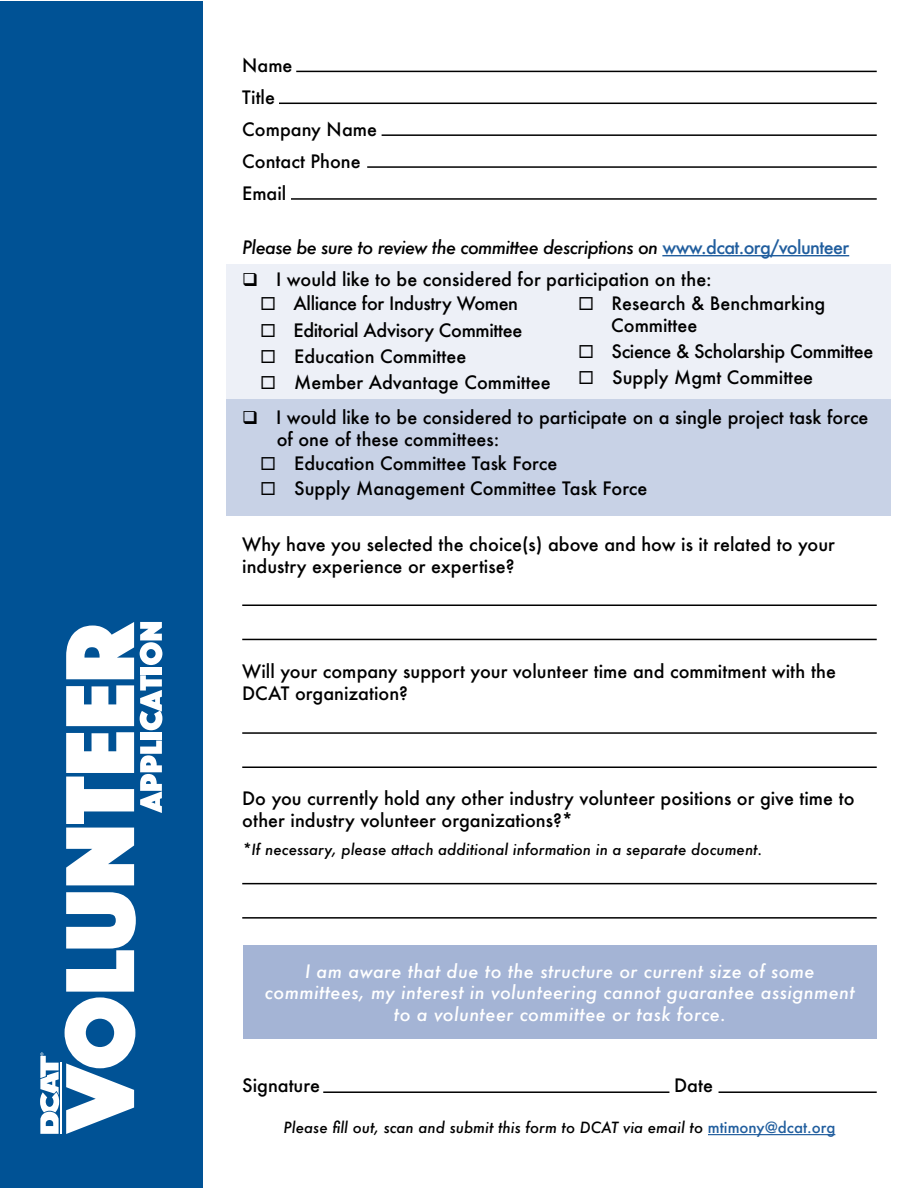
<style>
.page{position:relative;width:918px;height:1188px;background:#fff}
.page>*{position:absolute;margin:0;border:0;box-sizing:border-box;transform-origin:0 0}
.t1{font:500 18px/21.6px "Futura";color:#000}
.t2{font:italic 500 18px/21.6px "Futura";letter-spacing:.02em;color:#fff;text-align:center}
.t3{font:500 18px "Futura";letter-spacing:-.02em;color:#000}
.t4{font:italic 500 18px "Futura";letter-spacing:-.035em;color:#000}
.t5{font:italic 500 15px "Futura";color:#000}
.s1{font-style:normal;color:#215e9e}
</style>
<div class="page">
<div style="left:226px;top:264px;width:665px;height:252px;background:#edf0f7"></div>
<div style="left:226px;top:399px;width:665px;height:117px;background:#c8d2e6"></div>
<hr style="left:662px;top:255px;width:187px;height:1px;background:#215e9e">
<hr style="left:291px;top:198px;width:586px;height:2px;background:#000">
<div style="left:0;top:1px;width:202px;height:1186px;background:#005295"></div>
<hr style="left:296px;top:71px;width:581px;height:1px;background:#000">
<hr style="left:242px;top:604px;width:635px;height:2px;background:#000">
<hr style="left:242px;top:639px;width:635px;height:1px;background:#000">
<hr style="left:242px;top:732px;width:635px;height:2px;background:#000">
<hr style="left:242px;top:766px;width:635px;height:2px;background:#000">
<hr style="left:242px;top:883px;width:635px;height:1px;background:#000">
<hr style="left:242px;top:917px;width:635px;height:2px;background:#000">
<hr style="left:382px;top:134px;width:495px;height:2px;background:#000">
<hr style="left:279px;top:103px;width:598px;height:1px;background:#000">
<hr style="left:367px;top:166px;width:510px;height:2px;background:#000">
<hr style="left:719px;top:1091px;width:158px;height:2px;background:#000">
<hr style="left:323px;top:1091px;width:346px;height:2px;background:#000">
<div style="left:243px;top:945px;width:634px;height:94px;background:#a4b4d5"></div>
<hr style="left:708px;top:1134px;width:127px;height:1px;background:#215e9e">
<svg style="left:66px;top:732px;width:68px;height:153px"></svg>
<svg style="left:66px;top:685px;width:68px;height:41px;background:#dee8f1"></svg>
<svg style="left:66px;top:622px;width:68px;height:57px"></svg>
<hr style="left:60px;top:1062px;width:2px;height:72px;background:#fff">
<svg style="left:40px;top:1052px;width:19px;height:82px"></svg>
<svg style="left:140px;top:741px;width:22px;height:72px"></svg>
<div style="left:140px;top:732px;width:22px;height:7px;background:#fff"></div>
<svg style="left:140px;top:675px;width:22px;height:55px"></svg>
<div style="left:140px;top:667px;width:22px;height:7px;background:#fff"></div>
<svg style="left:140px;top:622px;width:22px;height:43px"></svg>
<svg style="left:65px;top:892px;width:71px;height:242px"></svg>
<p class="t1" style="left:242px;top:49px;width:136px;line-height:32.1px">Name<br>Title<br>Company Name<br>Contact Phone<br>Email</p>
<p class="t4" style="left:242px;top:235px;width:609px">Please be sure to review the committee descriptions on <span class="s1">www.dcat.org/volunteer</span></p>
<p class="t1" style="left:242px;top:268px;width:471px">❑ I would like to be considered for participation on the:</p>
<p class="t3" style="left:260px;top:291px;width:259px">◻ Alliance for Industry Women</p>
<p class="t3" style="left:260px;top:318px;width:264px">◻ Editorial Advisory Committee</p>
<p class="t1" style="left:260px;top:345px;width:208px">◻ Education Committee</p>
<p class="t1" style="left:260px;top:371px;width:292px">◻ Member Advantage Committee</p>
<p class="t1" style="left:611px;top:293px;width:216px;text-indent:-33px">◻ Research &amp; Benchmarking<br>Committee</p>
<p class="t3" style="left:578px;top:339px;width:297px">◻ Science &amp; Scholarship Committee</p>
<p class="t1" style="left:578px;top:367px;width:237px">◻ Supply Mgmt Committee</p>
<p class="t1" style="left:277px;top:406px;width:593px;text-indent:-35px">❑ I would like to be considered to participate on a single project task force of one of these committees:</p>
<p class="t1" style="left:260px;top:452px;width:299px">◻ Education Committee Task Force</p>
<p class="t1" style="left:260px;top:477px;width:389px">◻ Supply Management Committee Task Force</p>
<p class="t1" style="left:242px;top:534px;width:594px">Why have you selected the choice(s) above and how is it related to your industry experience or expertise?</p>
<p class="t1" style="left:242px;top:661px;width:595px">Will your company support your volunteer time and commitment with the<br>DCAT organization?</p>
<p class="t1" style="left:242px;top:788px;width:614px">Do you currently hold any other industry volunteer positions or give time to other industry volunteer organizations?*</p>
<p class="t5" style="left:242px;top:839px;width:522px">*If necessary, please attach additional information in a separate document.</p>
<p class="t2" style="left:265px;top:960px;width:591px">I am aware that due to the structure or current size of some committees, my interest in volunteering cannot guarantee assignment to a volunteer committee or task force.</p>
<p class="t1" style="left:242px;top:1074px;width:79px">Signature</p>
<p class="t1" style="left:674px;top:1074px;width:40px">Date</p>
<p class="t5" style="left:284px;top:1117px;width:553px">Please fill out, scan and submit this form to DCAT via email to <span class="s1">mtimony@dcat.org</span></p>
</div>
